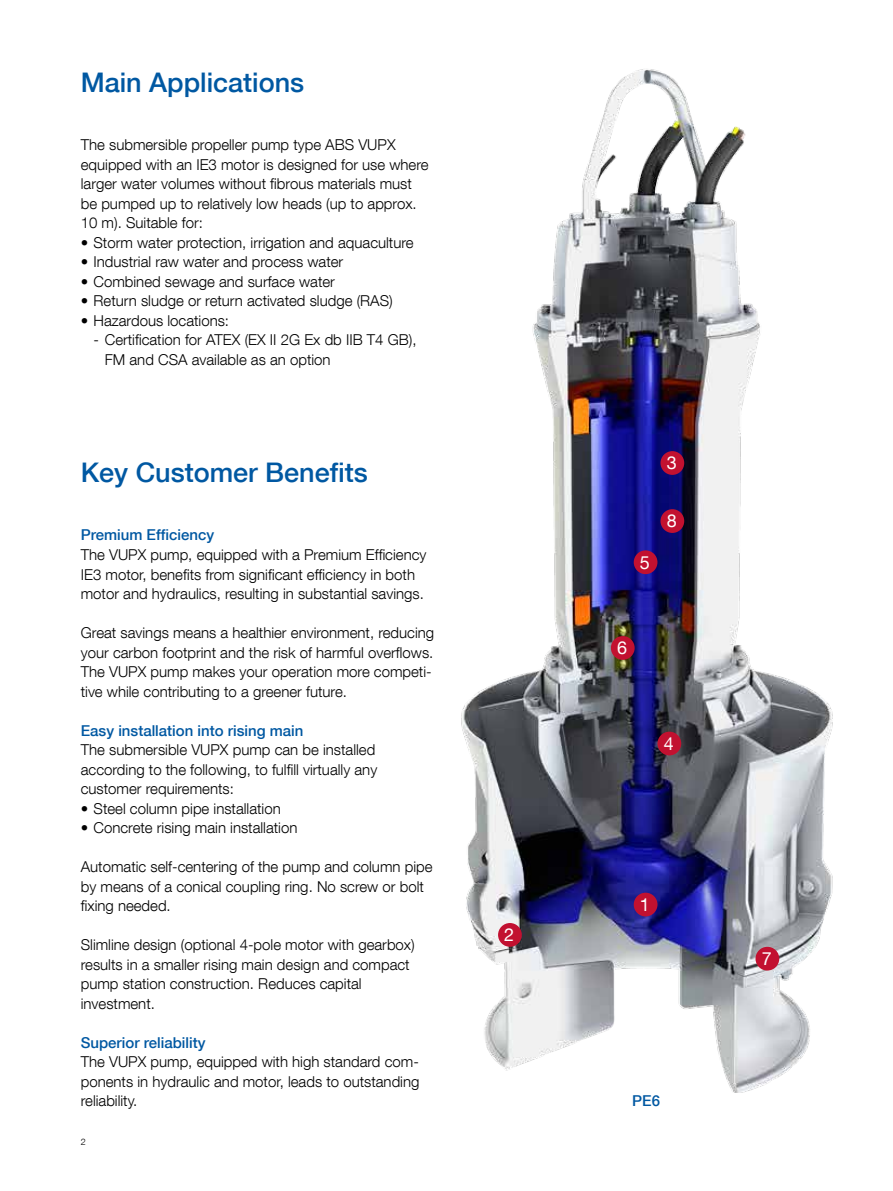
<style>
.page{position:relative;width:893px;height:1191px;background:#fff}
.page>*{position:absolute;margin:0;border:0;box-sizing:border-box;transform-origin:0 0}
.t1{font:500 27px "Helvetica Neue LT Com";color:#0058a2}
.t2{font:18px "Helvetica Neue LT Com";color:#fff}
.t3{font:300 15px/19.5px "Helvetica Neue LT Com";color:#000}
.t4{font:500 15px "Helvetica Neue LT Com";color:#0058a2}
.t5{font:300 9px "Helvetica Neue LT Com";color:#000}
</style>
<div class="page">
<img style="left:461px;top:69px;width:372px;height:1023px">
<div style="left:634px;top:550px;width:23px;height:24px;background:#c21130;border-radius:50%"></div>
<div style="left:634px;top:892px;width:23px;height:24px;background:#c21130;border-radius:50%"></div>
<div style="left:755px;top:946px;width:24px;height:24px;background:#c21130;border-radius:50%"></div>
<div style="left:498px;top:923px;width:24px;height:23px;background:#c21130;border-radius:50%"></div>
<div style="left:657px;top:731px;width:24px;height:24px;background:#c21130;border-radius:50%"></div>
<div style="left:611px;top:636px;width:24px;height:24px;background:#c21130;border-radius:50%"></div>
<div style="left:660px;top:451px;width:24px;height:24px;background:#c21130;border-radius:50%"></div>
<div style="left:660px;top:509px;width:24px;height:24px;background:#c21130;border-radius:50%"></div>
<h1 class="t1" style="left:81px;top:66px;width:225px">Main Applications</h1>
<p class="t3" style="left:81px;top:135px;width:349px">The submersible propeller pump type ABS VUPX equipped with an IE3 motor is designed for use where larger water volumes without fibrous materials must be pumped up to relatively low heads (up to approx.<br>10 m). Suitable for:</p>
<p class="t3" style="left:81px;top:232px;width:334px">• Storm water protection, irrigation and aquaculture</p>
<p class="t3" style="left:81px;top:252px;width:264px">• Industrial raw water and process water</p>
<p class="t3" style="left:81px;top:271px;width:256px">• Combined sewage and surface water</p>
<p class="t3" style="left:81px;top:291px;width:313px">• Return sludge or return activated sludge (RAS)</p>
<p class="t3" style="left:81px;top:310px;width:150px">• Hazardous locations:</p>
<p class="t3" style="left:105px;top:330px;width:313px;text-indent:-11px">- Certification for ATEX (EX II 2G Ex db IIB T4 GB),<br>FM and CSA available as an option</p>
<h1 class="t1" style="left:81px;top:456px;width:289px">Key Customer Benefits</h1>
<p class="t4" style="left:81px;top:526px;width:135px">Premium Efficiency</p>
<p class="t3" style="left:81px;top:544px;width:347px">The VUPX pump, equipped with a Premium Efficiency<br>IE3 motor, benefits from significant efficiency in both motor and hydraulics, resulting in substantial savings.</p>
<p class="t3" style="left:81px;top:622px;width:355px">Great savings means a healthier environment, reducing your carbon footprint and the risk of harmful overflows.<br>The VUPX pump makes your operation more competi&shy;tive while contributing to a greener future.</p>
<p class="t4" style="left:81px;top:721px;width:224px">Easy installation into rising main</p>
<p class="t3" style="left:81px;top:739px;width:298px">The submersible VUPX pump can be installed according to the following, to fulfill virtually any customer requirements:</p>
<p class="t3" style="left:81px;top:798px;width:201px">• Steel column pipe installation</p>
<p class="t3" style="left:81px;top:817px;width:218px">• Concrete rising main installation</p>
<p class="t3" style="left:81px;top:856px;width:353px">Automatic self-centering of the pump and column pipe by means of a conical coupling ring. No screw or bolt fixing needed.</p>
<p class="t3" style="left:81px;top:934px;width:335px">Slimline design (optional 4-pole motor with gearbox) results in a smaller rising main design and compact pump station construction. Reduces capital investment.</p>
<p class="t4" style="left:81px;top:1033px;width:126px">Superior reliability</p>
<p class="t3" style="left:81px;top:1051px;width:340px;text-align:justify">The VUPX pump, equipped with high standard com&shy;ponents in hydraulic and motor, leads to outstanding reliability.</p>
<p class="t5" style="left:81px;top:1136px;width:7px">2</p>
<p class="t2" style="left:504px;top:923px;width:12px">2</p>
<p class="t2" style="left:667px;top:452px;width:12px">3</p>
<p class="t2" style="left:640px;top:551px;width:12px">5</p>
<p class="t2" style="left:667px;top:510px;width:12px">8</p>
<p class="t2" style="left:617px;top:637px;width:12px">6</p>
<p class="t2" style="left:664px;top:732px;width:12px">4</p>
<p class="t2" style="left:640px;top:893px;width:12px">1</p>
<p class="t4" style="left:632px;top:1091px;width:29px">PE6</p>
<p class="t2" style="left:762px;top:947px;width:12px">7</p>
</div>
